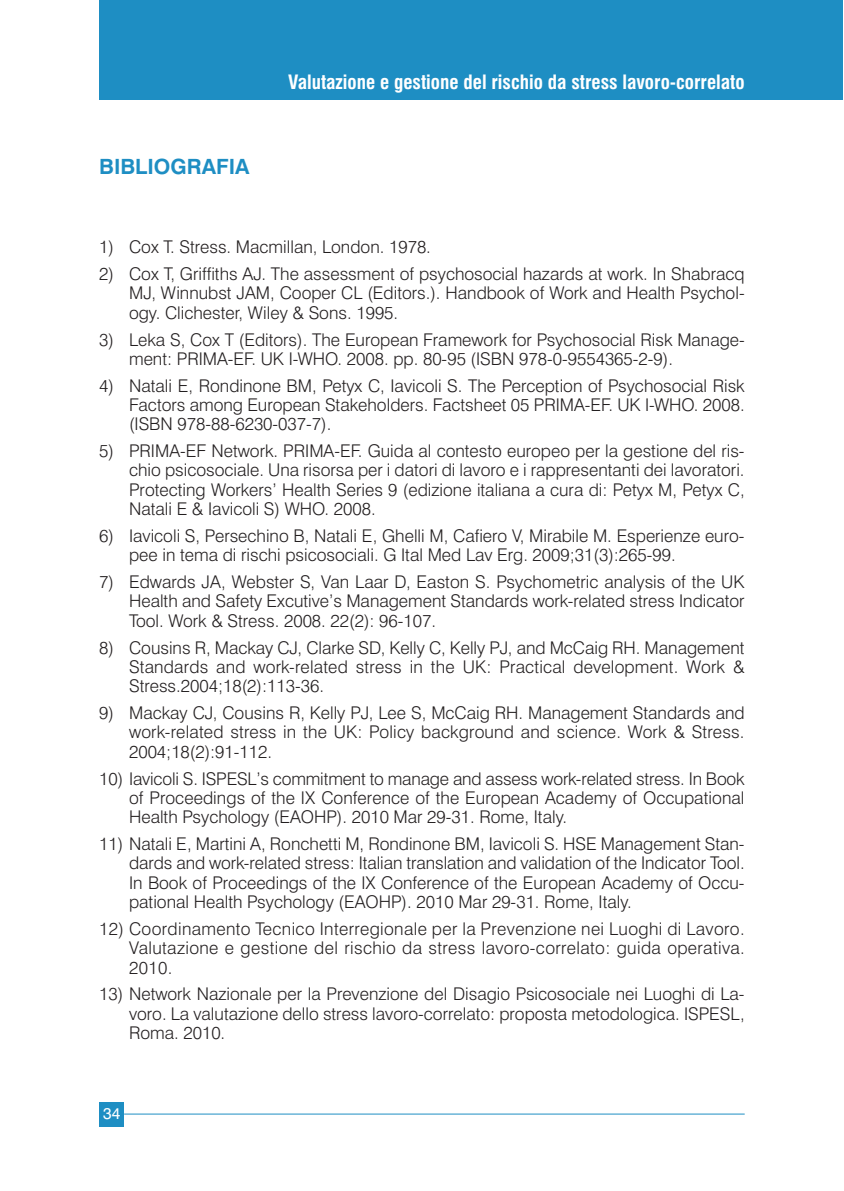
<style>
.page{position:relative;width:844px;height:1191px;background:#fff}
.page>*{position:absolute;margin:0;border:0;box-sizing:border-box;transform-origin:0 0}
.t1{font:700 21px "Swiss 721 BT";color:#1e8ec3}
.t2{font:700 condensed 19.25px "Swiss 721 BT";color:#fff}
.t3{font:300 17.5px/19.4px "Swiss 721 BT";color:#231f20;text-align:justify}
.t4{font:15.75px "Swiss 721 BT";color:#fff}
</style>
<div class="page">
<div style="left:99px;top:1px;width:743px;height:98px;background:#1e8ec3"></div>
<div style="left:99px;top:1101px;width:25px;height:25px;background:#1e8ec3"></div>
<hr style="left:124px;top:1113px;width:620px;height:1px;background:#1e8ec3">
<p class="t1" style="left:99px;top:154px;width:152px">BIBLIOGRAFIA</p>
<p class="t2" style="left:288px;top:70px;width:458px">Valutazione e gestione del rischio da stress lavoro-correlato</p>
<p class="t3" style="left:99px;top:237px;width:333px">1) Cox T. Stress. Macmillan, London. 1978.</p>
<p class="t3" style="left:129px;top:264px;width:617px;text-indent:-30px">2) Cox T, Griffiths AJ. The assessment of psychosocial hazards at work. In Shabracq MJ, Winnubst JAM, Cooper CL (Editors.). Handbook of Work and Health Psychol&shy;ogy. Clichester, Wiley &amp; Sons. 1995.</p>
<p class="t3" style="left:129px;top:329px;width:617px;text-indent:-30px">3) Leka S, Cox T (Editors). The European Framework for Psychosocial Risk Manage&shy;ment: PRIMA-EF. UK I-WHO. 2008. pp. 80-95 (ISBN 978-0-9554365-2-9).</p>
<p class="t3" style="left:129px;top:375px;width:617px;text-indent:-30px">4) Natali E, Rondinone BM, Petyx C, Iavicoli S. The Perception of Psychosocial Risk Factors among European Stakeholders. Factsheet 05 PRIMA-EF. UK I-WHO. 2008. (ISBN 978-88-6230-037-7).</p>
<p class="t3" style="left:129px;top:441px;width:617px;text-indent:-30px">5) PRIMA-EF Network. PRIMA-EF. Guida al contesto europeo per la gestione del ris&shy;chio psicosociale. Una risorsa per i datori di lavoro e i rappresentanti dei lavoratori.<br>Protecting Workers’ Health Series 9 (edizione italiana a cura di: Petyx M, Petyx C, Natali E &amp; Iavicoli S) WHO. 2008.</p>
<p class="t3" style="left:129px;top:526px;width:617px;text-indent:-30px">6) Iavicoli S, Persechino B, Natali E, Ghelli M, Cafiero V, Mirabile M. Esperienze euro&shy;pee in tema di rischi psicosociali. G Ital Med Lav Erg. 2009;31(3):265-99.</p>
<p class="t3" style="left:129px;top:572px;width:617px;text-indent:-30px">7) Edwards JA, Webster S, Van Laar D, Easton S. Psychometric analysis of the UK Health and Safety Excutive’s Management Standards work-related stress Indicator Tool. Work &amp; Stress. 2008. 22(2): 96-107.</p>
<p class="t3" style="left:129px;top:637px;width:617px;text-indent:-30px">8) Cousins R, Mackay CJ, Clarke SD, Kelly C, Kelly PJ, and McCaig RH. Management Standards and work-related stress in the UK: Practical development. Work &amp; Stress.2004;18(2):113-36.</p>
<p class="t3" style="left:129px;top:703px;width:617px;text-indent:-30px">9) Mackay CJ, Cousins R, Kelly PJ, Lee S, McCaig RH. Management Standards and work-related stress in the UK: Policy background and science. Work &amp; Stress.<br>2004;18(2):91-112.</p>
<p class="t3" style="left:129px;top:768px;width:617px;text-indent:-30px">10) Iavicoli S. ISPESL’s commitment to manage and assess work-related stress. In Book of Proceedings of the IX Conference of the European Academy of Occupational Health Psychology (EAOHP). 2010 Mar 29-31. Rome, Italy.</p>
<p class="t3" style="left:129px;top:834px;width:617px;text-indent:-30px">11) Natali E, Martini A, Ronchetti M, Rondinone BM, Iavicoli S. HSE Management Stan&shy;dards and work-related stress: Italian translation and validation of the Indicator Tool.<br>In Book of Proceedings of the IX Conference of the European Academy of Occu&shy;pational Health Psychology (EAOHP). 2010 Mar 29-31. Rome, Italy.</p>
<p class="t3" style="left:129px;top:918px;width:617px;text-indent:-30px">12) Coordinamento Tecnico Interregionale per la Prevenzione nei Luoghi di Lavoro.<br>Valutazione e gestione del rischio da stress lavoro-correlato: guida operativa.<br>2010.</p>
<p class="t3" style="left:129px;top:984px;width:617px;text-indent:-30px">13) Network Nazionale per la Prevenzione del Disagio Psicosociale nei Luoghi di La&shy;voro. La valutazione dello stress lavoro-correlato: proposta metodologica. ISPESL, Roma. 2010.</p>
<p class="t4" style="left:103px;top:1103px;width:19px">34</p>
</div>
